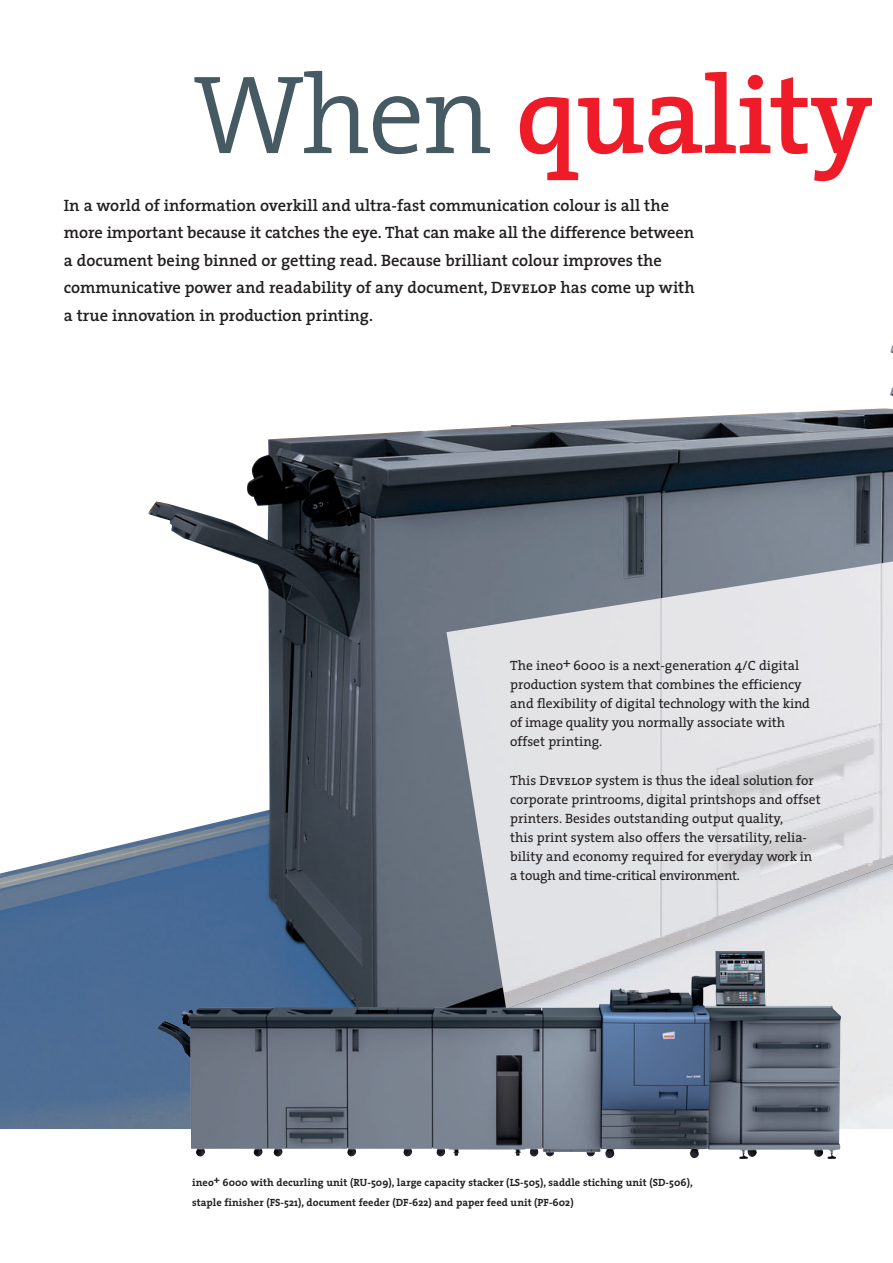
<style>
.page{position:relative;width:893px;height:1263px;background:#fff}
.page>*{position:absolute;margin:0;border:0;box-sizing:border-box;transform-origin:0 0}
.t1{font:600 111px "The Serif";letter-spacing:-.01em;color:#ee1c28}
.t2{font:600 16.5px/27.6px "The Serif";color:#231f20}
.t3{font:13.5px/19.2px "The Serif";color:#231f20}
.t4{font:700 10.5px/19.2px "The Serif";letter-spacing:.005em;color:#231f20}
.s1{font-weight:300;font-size:112.5px;color:#465a64}
.s2{font-family:"The Serif Semi Bold Caps";font-weight:400}
.s3{font-family:"The Serif Caps"}
</style>
<div class="page">
<img style="left:0;top:810px;width:268px;height:319px">
<img style="left:268px;top:345px;width:625px;height:606px">
<svg style="left:525px;top:412px;width:368px;height:148px;background:#5f6773"></svg>
<img style="left:446px;top:560px;width:447px;height:449px">
<img style="left:159px;top:951px;width:682px;height:208px">
<h1 class="t1" style="left:194px;top:72px;width:681px"><span class="s1">When</span> quality</h1>
<p class="t2" style="left:64px;top:193px;width:632px">In a world of information overkill and ultra-fast communication colour is all the more important because it catches the eye. That can make all the difference be tween a document being binned or getting read. Because brilliant colour improves the communicative power and readability of any document, <span class="s2">Develop</span> has come up with a true innovation in production printing.</p>
<p class="t3" style="left:510px;top:657px;width:301px">The ineo+ 6000 is a next-generation 4/C digital production system that combines the efficiency and flexibility of digital technology with the kind of image quality you normally associate with offset printing.</p>
<p class="t3" style="left:510px;top:772px;width:312px">This <span class="s3">Develop</span> system is thus the ideal solution for corporate printrooms, digital printshops and off set printers. Besides outstanding output quality,<br>this print system also offers the versatility, relia - bil ity and economy required for everyday work in a tough and time-critical environment.</p>
<p class="t4" style="left:192px;top:1174px;width:502px">ineo+ 6000 with decurling unit (RU-509), large capacity stacker (LS-505), saddle stiching unit (SD-506), staple finisher (FS-521), document feeder (DF-622) and paper feed unit (PF-602)</p>
</div>
